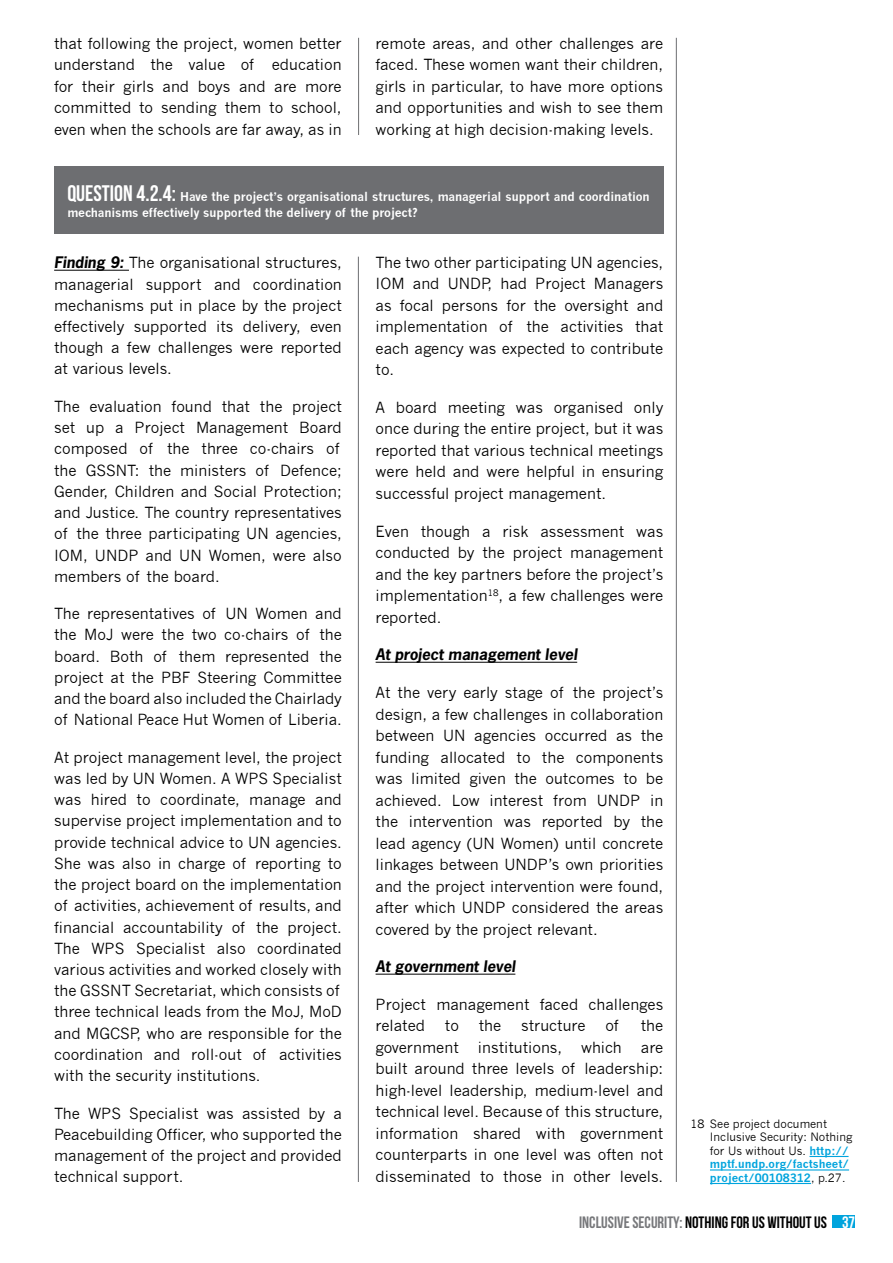
<style>
.page{position:relative;width:893px;height:1263px;background:#fff}
.page>*{position:absolute;margin:0;border:0;box-sizing:border-box;transform-origin:0 0}
.t1{font:700 16.5px "Bebas Neue";color:#000}
.t2{font:15px/21.3px "News Gothic";color:#000;text-align:justify}
.t3{font:italic 700 15px "News Gothic Std";color:#000}
.t4{font:700 12px/16.2px "News Gothic";letter-spacing:-.01em;color:#fff}
.t5{font:11.25px/13.5px "News Gothic";color:#000}
.s1{font-family:"Bebas Neue";font-size:22.5px}
.s2{font-family:"News Gothic Std";font-weight:700;font-style:italic}
.s3{font-weight:700;color:#00a4dd}
.s4{color:#77787b}
.s5{color:#fff}
</style>
<div class="page">
<hr style="left:676px;top:38px;width:1px;height:1144px;background:#6d6e71">
<div style="left:833px;top:1215px;width:22px;height:12px;background:#00a4dd"></div>
<hr style="left:809px;top:1156px;width:40px;height:1px;background:#00a4dd">
<hr style="left:710px;top:1169px;width:139px;height:1px;background:#00a4dd">
<hr style="left:710px;top:1183px;width:101px;height:1px;background:#00a4dd">
<hr style="left:358px;top:38px;width:1px;height:97px;background:#6d6e71">
<div style="left:54px;top:167px;width:609px;height:67px;background:#6d6e71"></div>
<hr style="left:358px;top:257px;width:1px;height:925px;background:#6d6e71">
<hr style="left:54px;top:270px;width:75px;height:1px;background:#000">
<hr style="left:376px;top:662px;width:201px;height:1px;background:#000">
<hr style="left:376px;top:974px;width:139px;height:1px;background:#000">
<p class="t2" style="left:54px;top:33px;width:289px">that following the project, women better understand the value of education for their girls and boys and are more committed to sending them to school, even when the schools are far away, as in</p>
<p class="t2" style="left:375px;top:33px;width:289px">remote areas, and other challenges are faced. These women want their children, girls in particular, to have more options and opportunities and wish to see them working at high decision-making levels.</p>
<p class="t4" style="left:67px;top:188px;width:584px"><span class="s1">QUESTION 4.2.4:</span> Have the project’s organisational structures, managerial support and coordination mechanisms effectively supported the delivery of the project?</p>
<p class="t2" style="left:54px;top:252px;width:289px"><span class="s2">Finding 9:</span> The organisational structures, managerial support and coordination mechanisms put in place by the project effectively supported its delivery, even though a few challenges were reported at various levels.</p>
<p class="t2" style="left:54px;top:396px;width:289px;text-align:left">The evaluation found that the project set up a Project Management Board composed of the three co-chairs of the GSSNT: the ministers of Defence; Gender, Children and Social Protection; and Justice. The country representatives of the three participating UN agencies, IOM, UNDP and UN Women, were also members of the board.</p>
<p class="t2" style="left:54px;top:603px;width:289px">The representatives of UN Women and the MoJ were the two co-chairs of the board. Both of them represented the project at the PBF Steering Committee and the board also included the Chairlady of National Peace Hut Women of Liberia.</p>
<p class="t2" style="left:54px;top:747px;width:289px;text-align:left">At project management level, the project was led by UN Women. A WPS Specialist was hired to coordinate, manage and supervise project implementation and to provide technical advice to UN agencies.<br>She was also in charge of reporting to the project board on the implementation of activities, achievement of results, and financial accountability of the project.<br>The WPS Specialist also coordinated various activities and worked closely with the GSSNT Secretariat, which consists of three technical leads from the MoJ, MoD and MGCSP, who are responsible for the coordination and roll-out of activities with the security institutions.</p>
<p class="t2" style="left:54px;top:1102px;width:289px">The WPS Specialist was assisted by a Peacebuilding Officer, who supported the management of the project and provided technical support.</p>
<p class="t2" style="left:376px;top:252px;width:289px">The two other participating UN agencies, IOM and UNDP, had Project Managers as focal persons for the oversight and implementation of the activities that each agency was expected to contribute to.</p>
<p class="t2" style="left:376px;top:397px;width:289px">A board meeting was organised only once during the entire project, but it was reported that various technical meetings were held and were helpful in ensuring successful project management.</p>
<p class="t2" style="left:376px;top:520px;width:289px">Even though a risk assessment was conducted by the project management and the key partners before the project’s implementation<sup>18</sup>, a few challenges were reported.</p>
<p class="t3" style="left:376px;top:645px;width:203px">At project management level</p>
<p class="t2" style="left:376px;top:682px;width:289px">At the very early stage of the project’s design, a few challenges in collaboration between UN agencies occurred as the funding allocated to the components was limited given the outcomes to be achieved. Low interest from UNDP in the intervention was reported by the lead agency (UN Women) until concrete linkages between UNDP’s own priorities and the project intervention were found, after which UNDP considered the areas covered by the project relevant.</p>
<p class="t3" style="left:376px;top:957px;width:141px">At government level</p>
<p class="t2" style="left:376px;top:994px;width:289px">Project management faced challenges related</p>
<p class="t2" style="left:445px;top:1015px;width:16px">to</p>
<p class="t2" style="left:479px;top:1015px;width:24px">the</p>
<p class="t2" style="left:521px;top:1015px;width:66px">structure</p>
<p class="t2" style="left:605px;top:1015px;width:15px">of</p>
<p class="t2" style="left:641px;top:1015px;width:24px">the</p>
<p class="t2" style="left:376px;top:1037px;width:85px">government</p>
<p class="t2" style="left:478px;top:1037px;width:86px">institutions,</p>
<p class="t2" style="left:581px;top:1037px;width:42px">which</p>
<p class="t2" style="left:376px;top:1037px;width:289px;text-indent:265px">are built around three levels of leadership: high-level leadership, medium-level and technical level. Because of this structure, information shared with government counterparts in one level was often not disseminated to those in other levels.</p>
<p class="t5" style="left:710px;top:1117px;width:144px;text-indent:-19px">18 See project document<br>Inclusive Security: Nothing for Us without Us. <span class="s3">http:// mptf.undp.org/factsheet/ project/00108312</span>, p.27.</p>
<p class="t1" style="left:579px;top:1213px;width:278px"><span class="s4">INCLUSIVE SECURITY:</span> NOTHING FOR US WITHOUT US <span class="s5">37</span></p>
</div>
